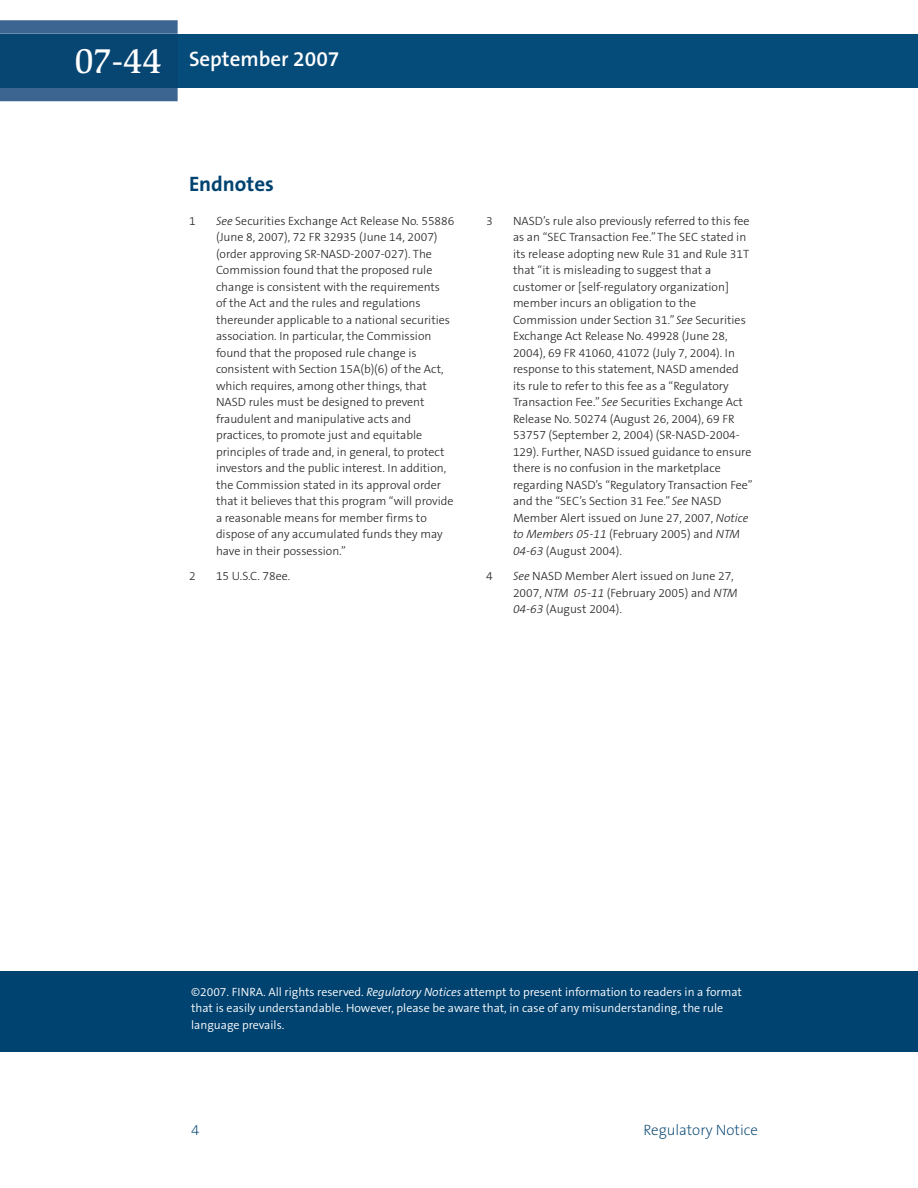
<style>
.page{position:relative;width:918px;height:1188px;background:#fff}
.page>*{position:absolute;margin:0;border:0;box-sizing:border-box;transform-origin:0 0}
.t1{font:500 36px "Slimbach LT";color:#fff}
.t2{font:600 21px "The Sans B6";color:#fff}
.t3{font:700 21px "The Sans B7";color:#004270}
.t4{font:200 15px "The Sans B2";color:#004270}
.t5{font:300 12px/16.5px "The Sans B3";color:#231f20}
.t6{font:300 12px/16.5px "The Sans B4";color:#fff}
.s1{font-style:italic}
</style>
<div class="page">
<div style="left:178px;top:34px;width:740px;height:54px;background:#064c7a"></div>
<svg style="left:0;top:20px;width:178px;height:81px;background:#3f6993"></svg>
<div style="left:0;top:34px;width:178px;height:54px;background:#074573"></div>
<div style="left:0;top:971px;width:918px;height:81px;background:#004270"></div>
<h1 class="t1" style="left:75px;top:47px;width:89px">07-44</h1>
<h2 class="t2" style="left:189px;top:48px;width:152px">September 2007</h2>
<h2 class="t3" style="left:189px;top:173px;width:86px">Endnotes</h2>
<p class="t5" style="left:189px;top:213px;width:8px">1</p>
<p class="t5" style="left:216px;top:213px;width:240px"><span class="s1">See</span> Securities Exchange Act Release No. 55886 (June 8, 2007), 72 FR 32935 (June 14, 2007) (order approving SR-NASD-2007-027). The Commission found that the proposed rule change is consistent with the requirements<br>of the Act and the rules and regulations thereunder applicable to a national securities association. In particular, the Commission found that the proposed rule change is consistent with Section 15A(b)(6) of the Act, which requires, among other things, that NASD rules must be designed to prevent fraudulent and manipulative acts and practices, to promote just and equitable principles of trade and, in general, to protect investors and the public interest. In addition, the Commission stated in its approval order that it believes that this program “will provide a reasonable means for member firms to dispose of any accumulated funds they may have in their possession.”</p>
<p class="t5" style="left:189px;top:569px;width:8px">2</p>
<p class="t5" style="left:216px;top:569px;width:76px">15 U.S.C. 78ee.</p>
<p class="t5" style="left:486px;top:213px;width:8px">3</p>
<p class="t5" style="left:513px;top:213px;width:241px">NASD’s rule also previously referred to this fee as an “SEC Transaction Fee.”The SEC stated in its release adopting new Rule 31 and Rule 31T that “it is misleading to suggest that a customer or [self-regulatory organization] member incurs an obligation to the Commission under Section 31.” <span class="s1">See</span> Securities Exchange Act Release No. 49928 (June 28, 2004), 69 FR 41060, 41072 (July 7, 2004). In response to this statement, NASD amended its rule to refer to this fee as a “Regulatory Transaction Fee.” <span class="s1">See</span> Securities Exchange Act Release No. 50274 (August 26, 2004), 69 FR 53757 (September 2, 2004) (SR-NASD-2004- 129). Further, NASD issued guidance to ensure there is no confusion in the marketplace regarding NASD’s “Regulatory Transaction Fee” and the “SEC’s Section 31 Fee.” <span class="s1">See</span> NASD Member Alert issued on June 27, 2007, <span class="s1">Notice to Members 05-11</span> (February 2005) and <span class="s1">NTM 04-63</span> (August 2004).</p>
<p class="t5" style="left:486px;top:569px;width:8px">4</p>
<p class="t5" style="left:513px;top:569px;width:226px"><span class="s1">See</span> NASD Member Alert issued on June 27,<br>2007, <span class="s1">NTM 05-11</span> (February 2005) and <span class="s1">NTM<br>04-63</span> (August 2004).</p>
<p class="t6" style="left:191px;top:984px;width:552px">©2007. FINRA. All rights reserved. <span class="s1">Regulatory Notices</span> attempt to present information to readers in a format that is easily understandable. However, please be aware that, in case of any misunderstanding, the rule language prevails.</p>
<p class="t4" style="left:191px;top:1122px;width:10px">4</p>
<p class="t4" style="left:644px;top:1122px;width:116px">Regulatory Notice</p>
</div>
